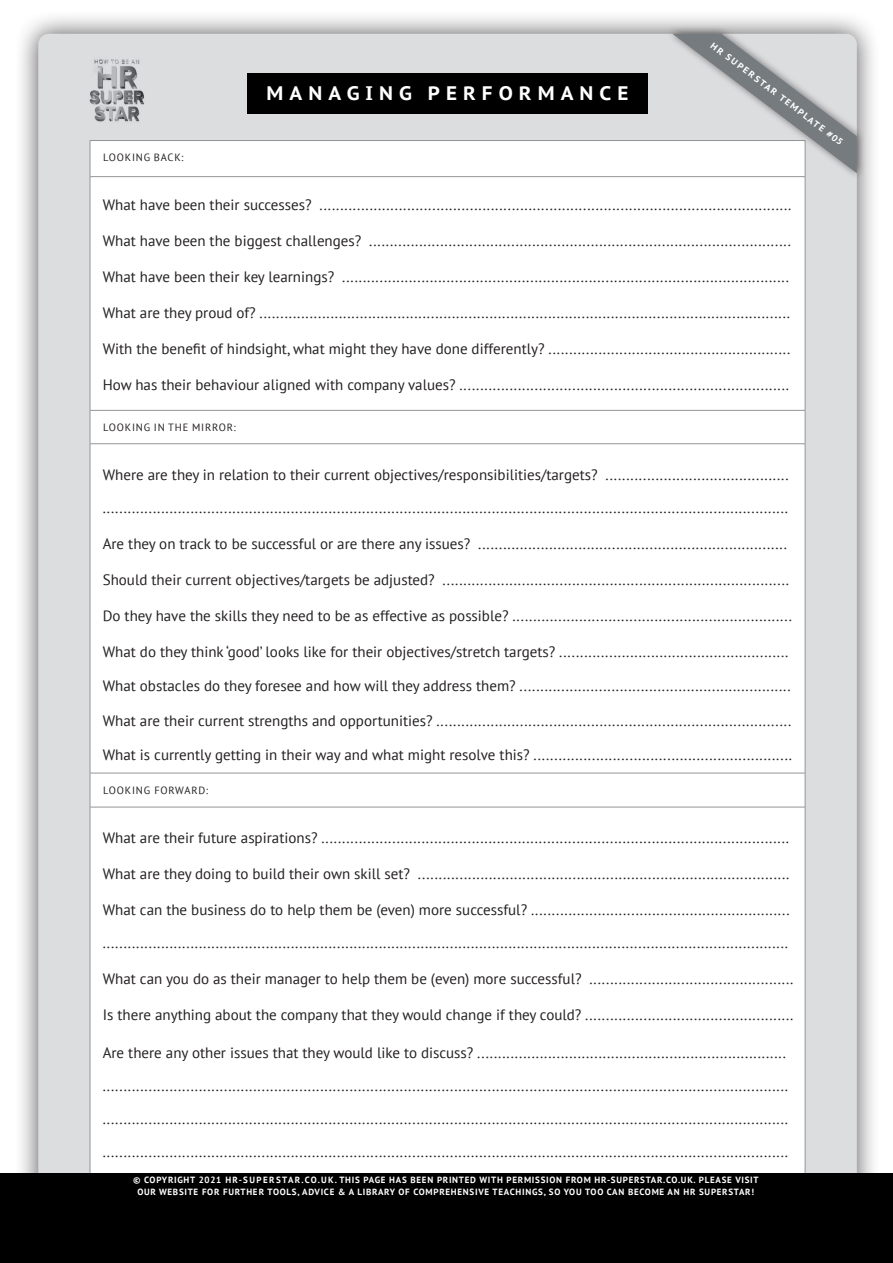
<style>
.page{position:relative;width:893px;height:1263px;background:#fff}
.page>*{position:absolute;margin:0;border:0;box-sizing:border-box;transform-origin:0 0}
.t1{font:700 19.5px "PT Sans Caption";letter-spacing:.31em;color:#fff}
.t2{font:15px "PT Sans";color:#231f20}
.t3{font:10.5px "PT Sans";letter-spacing:.08em;color:#231f20}
.t4{font:700 9px/12px "PT Sans";letter-spacing:.08em;color:#fff;text-align:center}
.t5{font:700 9px "PT Sans Caption";color:#fff}
</style>
<div class="page">
<div style="left:14px;top:10px;width:866px;height:1218px;background:#231f20;opacity:.75"></div>
<div style="left:38px;top:34px;width:819px;height:1170px;background:#dcdddf;border-radius:11px"></div>
<div style="left:91px;top:141px;width:714px;height:1033px;background:#fff"></div>
<hr style="left:90px;top:140px;width:715px;height:1px;background:#939598">
<hr style="left:90px;top:141px;width:1px;height:35px;background:#939598">
<hr style="left:90px;top:176px;width:715px;height:1px;background:#939598">
<hr style="left:90px;top:177px;width:1px;height:233px;background:#939598">
<hr style="left:805px;top:177px;width:1px;height:233px;background:#939598">
<hr style="left:90px;top:410px;width:715px;height:1px;background:#939598">
<hr style="left:90px;top:411px;width:1px;height:33px;background:#939598">
<hr style="left:805px;top:411px;width:1px;height:33px;background:#939598">
<hr style="left:90px;top:443px;width:715px;height:1px;background:#939598">
<hr style="left:90px;top:444px;width:1px;height:329px;background:#939598">
<hr style="left:805px;top:444px;width:1px;height:329px;background:#939598">
<hr style="left:90px;top:773px;width:715px;height:1px;background:#939598">
<hr style="left:90px;top:773px;width:1px;height:34px;background:#939598">
<hr style="left:805px;top:773px;width:1px;height:34px;background:#939598">
<hr style="left:90px;top:807px;width:715px;height:1px;background:#939598">
<hr style="left:90px;top:807px;width:1px;height:369px;background:#939598">
<hr style="left:805px;top:807px;width:1px;height:369px;background:#939598">
<div style="left:247px;top:73px;width:401px;height:41px;background:#000"></div>
<div style="left:666px;top:25px;width:199px;height:155px;background:#231f20;opacity:.58"></div>
<svg style="left:672px;top:34px;width:185px;height:139px"></svg>
<div style="left:0;top:1174px;width:893px;height:89px;background:#000001"></div>
<img style="left:89px;top:59px;width:55px;height:63px">
<h1 class="t1" style="left:267px;top:80px;width:363px">MANAGING PERFORMANCE</h1>
<p class="t5" style="left:715px;top:40px;width:165px;rotate:37deg">HR SUPERSTAR TEMPLATE #05</p>
<p class="t3" style="left:103px;top:151px;width:82px">LOOKING BACK:</p>
<p class="t2" style="left:103px;top:195px;width:690px">What have been their successes? .................................................................................................................</p>
<p class="t2" style="left:103px;top:231px;width:690px">What have been the biggest challenges? .....................................................................................................</p>
<p class="t2" style="left:103px;top:267px;width:688px">What have been their key learnings? ...........................................................................................................</p>
<p class="t2" style="left:103px;top:303px;width:689px">What are they proud of? ...............................................................................................................................</p>
<p class="t2" style="left:103px;top:339px;width:689px">With the benefit of hindsight, what might they have done differently? ..........................................................</p>
<p class="t2" style="left:103px;top:375px;width:688px">How has their behaviour aligned with company values? ...............................................................................</p>
<p class="t3" style="left:103px;top:421px;width:134px">LOOKING IN THE MIRROR:</p>
<p class="t2" style="left:103px;top:465px;width:687px">Where are they in relation to their current objectives/responsibilities/targets? ............................................</p>
<p class="t2" style="left:103px;top:498px;width:687px">....................................................................................................................................................................</p>
<p class="t2" style="left:103px;top:534px;width:686px">Are they on track to be successful or are there any issues? ..........................................................................</p>
<p class="t2" style="left:103px;top:570px;width:688px">Should their current objectives/targets be adjusted? ...................................................................................</p>
<p class="t2" style="left:103px;top:606px;width:691px">Do they have the skills they need to be as effective as possible? ...................................................................</p>
<p class="t2" style="left:103px;top:642px;width:687px">What do they think ‘good’ looks like for their objectives/stretch targets? .......................................................</p>
<p class="t2" style="left:103px;top:676px;width:689px">What obstacles do they foresee and how will they address them? .................................................................</p>
<p class="t2" style="left:103px;top:711px;width:690px">What are their current strengths and opportunities? .....................................................................................</p>
<p class="t2" style="left:103px;top:745px;width:691px">What is currently getting in their way and what might resolve this? ..............................................................</p>
<p class="t3" style="left:103px;top:783px;width:107px">LOOKING FORWARD:</p>
<p class="t2" style="left:103px;top:828px;width:688px">What are their future aspirations? ................................................................................................................</p>
<p class="t2" style="left:103px;top:864px;width:688px">What are they doing to build their own skill set? .........................................................................................</p>
<p class="t2" style="left:103px;top:900px;width:688px">What can the business do to help them be (even) more successful? ..............................................................</p>
<p class="t2" style="left:103px;top:933px;width:687px">....................................................................................................................................................................</p>
<p class="t2" style="left:103px;top:969px;width:692px">What can you do as their manager to help them be (even) more successful? .................................................</p>
<p class="t2" style="left:103px;top:1005px;width:692px">Is there anything about the company that they would change if they could? ..................................................</p>
<p class="t2" style="left:103px;top:1043px;width:685px">Are there any other issues that they would like to discuss? ..........................................................................</p>
<p class="t2" style="left:103px;top:1076px;width:687px">....................................................................................................................................................................</p>
<p class="t2" style="left:103px;top:1109px;width:687px">....................................................................................................................................................................</p>
<p class="t2" style="left:103px;top:1142px;width:687px">....................................................................................................................................................................</p>
<p class="t4" style="left:133px;top:1174px;width:627px">© COPYRIGHT 2021 HR-SUPERSTAR.CO.UK. THIS PAGE HAS BEEN PRINTED WITH PERMISSION FROM HR-SUPERSTAR.CO.UK. PLEASE VISIT<br>OUR WEBSITE FOR FURTHER TOOLS, ADVICE &amp; A LIBRARY OF COMPREHENSIVE TEACHINGS, SO YOU TOO CAN BECOME AN HR SUPERSTAR!</p>
</div>
